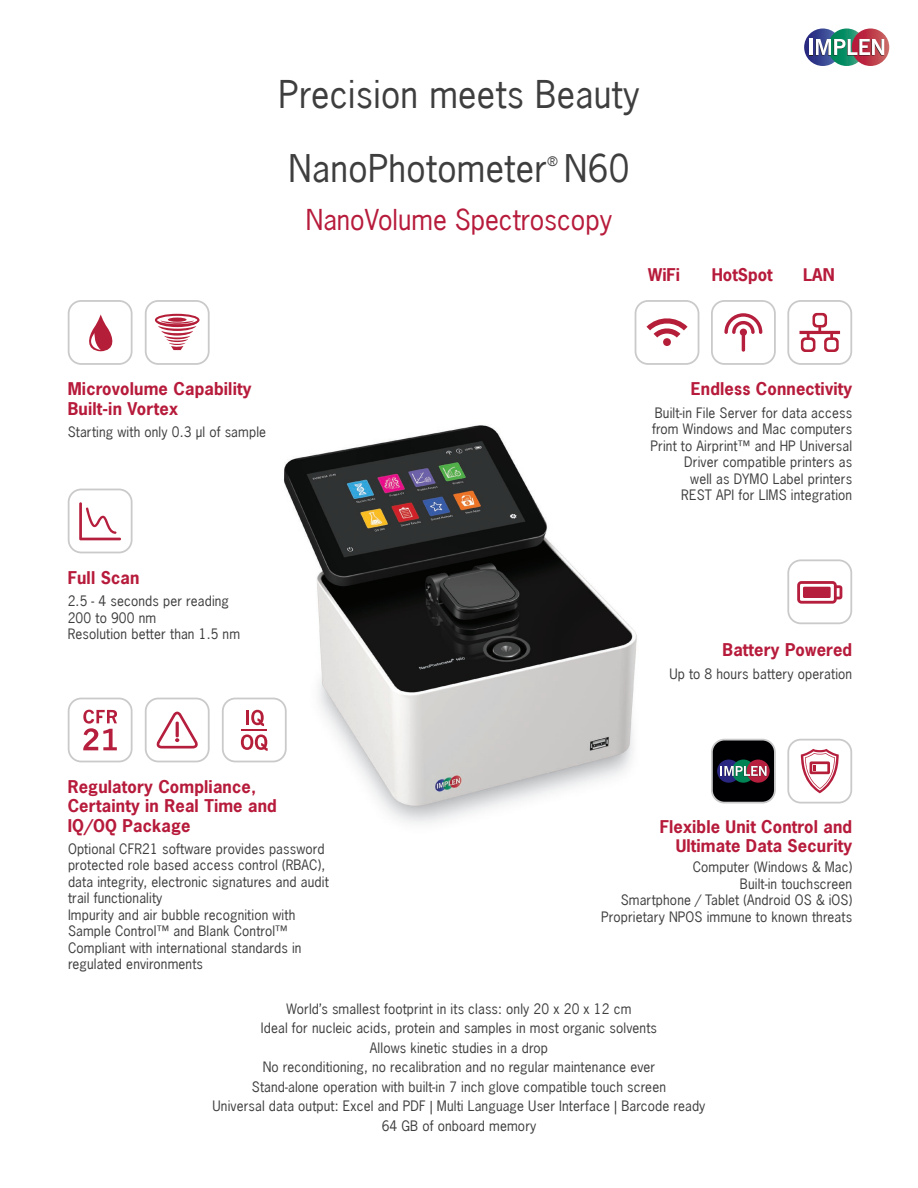
<style>
.page{position:relative;width:918px;height:1188px;background:#fff}
.page>*{position:absolute;margin:0;border:0;box-sizing:border-box;transform-origin:0 0}
.t1{font:35.85px/73.2px "News Gothic";letter-spacing:.01em;color:#3e3e3f}
.t2{font:27.15px "News Gothic";color:#b71b3b}
.t3{font:700 16.5px/19.8px "News Gothic";letter-spacing:.01em;color:#b71b3b}
.t4{font:13.5px/16.5px "News Gothic";letter-spacing:.01em;color:#3e3e3f;text-align:right}
.t5{font:12.3px "News Gothic";color:#3e3e3f}
</style>
<div class="page">
<img style="left:235px;top:425px;width:402px;height:399px">
<svg style="left:804px;top:28px;width:38px;height:38px"></svg>
<svg style="left:852px;top:28px;width:37px;height:38px"></svg>
<hr style="left:809px;top:40px;width:3px;height:16px;background:#231f20">
<hr style="left:809px;top:39px;width:4px;height:16px;background:#fff">
<svg style="left:815px;top:28px;width:69px;height:38px"></svg>
<svg style="left:145px;top:698px;width:65px;height:64px"></svg>
<hr style="left:176px;top:722px;width:3px;height:15px;background:#b51e3d">
<svg style="left:222px;top:698px;width:65px;height:64px"></svg>
<svg style="left:68px;top:698px;width:65px;height:64px"></svg>
<svg style="left:68px;top:300px;width:65px;height:65px"></svg>
<svg style="left:145px;top:300px;width:65px;height:65px"></svg>
<svg style="left:68px;top:489px;width:65px;height:64px"></svg>
<svg style="left:635px;top:300px;width:64px;height:65px"></svg>
<svg style="left:711px;top:300px;width:65px;height:65px"></svg>
<svg style="left:787px;top:300px;width:65px;height:65px"></svg>
<svg style="left:787px;top:559px;width:65px;height:65px"></svg>
<div style="left:803px;top:587px;width:28px;height:11px;background:#b51e3d"></div>
<svg style="left:711px;top:739px;width:65px;height:65px;background:#3c383e"></svg>
<svg style="left:787px;top:739px;width:65px;height:65px"></svg>
<h1 class="t1" style="left:278px;top:58px;width:363px">Precision meets Beauty<br>NanoPhotometer</h1>
<p class="t5" style="left:547px;top:153px;width:12px">®</p>
<h1 class="t1" style="left:564px;top:131px;width:67px">N60</h1>
<h2 class="t2" style="left:306px;top:202px;width:308px">NanoVolume Spectroscopy</h2>
<p class="t3" style="left:648px;top:264px;width:34px">WiFi</p>
<p class="t3" style="left:712px;top:264px;width:62px">HotSpot</p>
<p class="t3" style="left:803px;top:264px;width:33px">LAN</p>
<p class="t3" style="left:68px;top:378px;width:185px">Microvolume Capability<br>Built-in Vortex</p>
<p class="t4" style="left:68px;top:424px;width:200px">Starting with only 0.3 µl of sample</p>
<p class="t3" style="left:68px;top:568px;width:73px">Full Scan</p>
<p class="t4" style="left:68px;top:593px;width:174px;text-align:left">2.5 - 4 seconds per reading<br>200 to 900 nm<br>Resolution better than 1.5 nm</p>
<p class="t3" style="left:691px;top:378px;width:163px">Endless Connectivity</p>
<p class="t4" style="left:650px;top:404px;width:203px">Built-in File Server for data access from Windows and Mac computers<br>Print to Airprint™ and HP Universal<br>Driver compatible printers as<br>well as DYMO Label printers<br>REST API for LIMS integration</p>
<p class="t3" style="left:723px;top:639px;width:131px">Battery Powered</p>
<p class="t4" style="left:669px;top:665px;width:184px">Up to 8 hours battery operation</p>
<p class="t3" style="left:68px;top:776px;width:211px">Regulatory Compliance,<br>Certainty in Real Time and<br>IQ/OQ Package</p>
<p class="t4" style="left:68px;top:840px;width:262px;text-align:left">Optional CFR21 software provides password protected role based access control (RBAC), data integrity, electronic signatures and audit trail functionality<br>Impurity and air bubble recognition with Sample Control™ and Blank Control™ Compliant with international standards in regulated environments</p>
<p class="t3" style="left:660px;top:816px;width:194px;text-align:right">Flexible Unit Control and<br>Ultimate Data Security</p>
<p class="t4" style="left:601px;top:859px;width:253px">Computer (Windows &amp; Mac)<br>Built-in touchscreen<br>Smartphone / Tablet (Android OS &amp; iOS)<br>Proprietary NPOS immune to known threats</p>
<p class="t4" style="left:213px;top:999px;width:494px;line-height:19.5px;text-align:center">World’s smallest footprint in its class: only 20 x 20 x 12 cm<br>Ideal for nucleic acids, protein and samples in most organic solvents<br>Allows kinetic studies in a drop<br>No reconditioning, no recalibration and no regular maintenance ever<br>Stand-alone operation with built-in 7 inch glove compatible touch screen<br>Universal data output: Excel and PDF | Multi Language User Interface | Barcode ready 64 GB of onboard memory</p>
</div>
